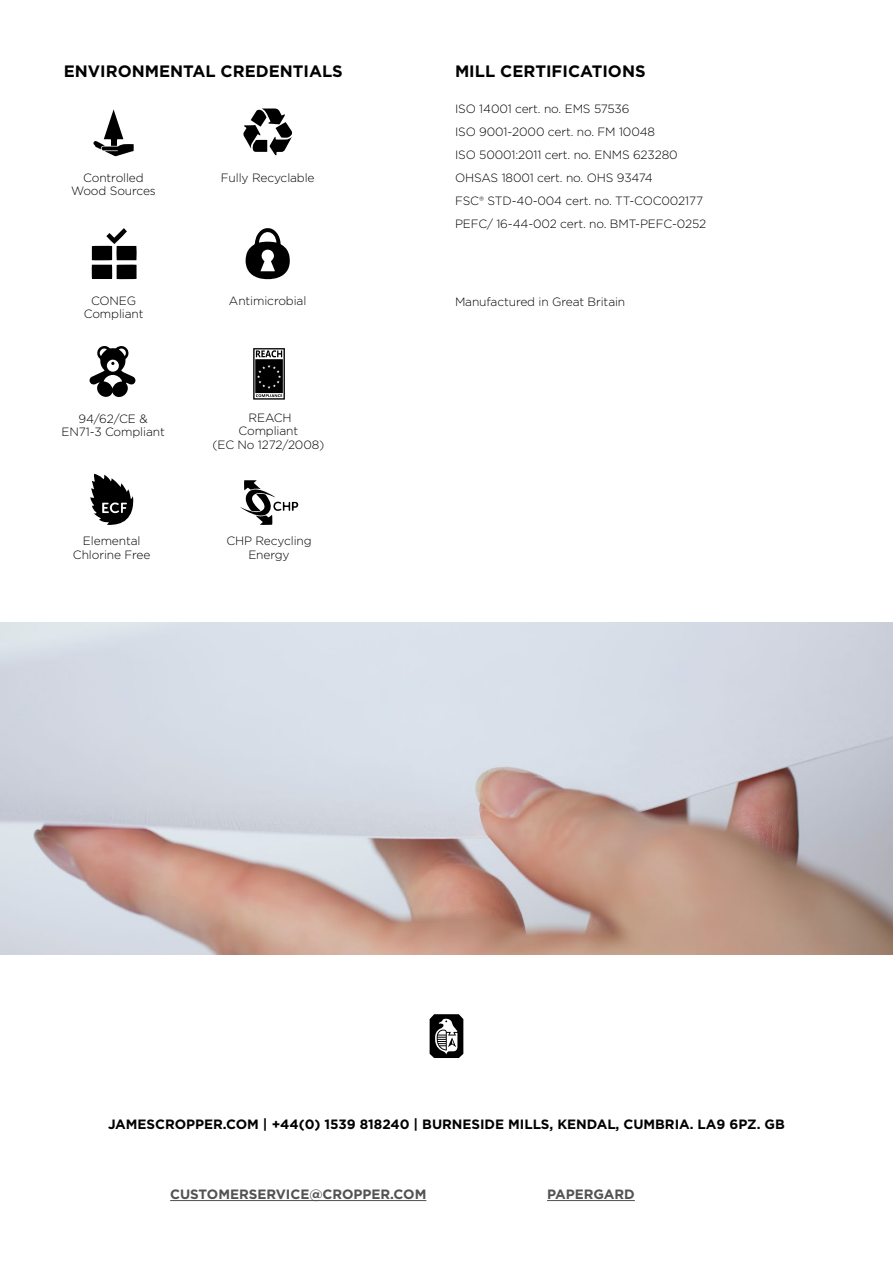
<style>
.page{position:relative;width:893px;height:1263px;background:#fff}
.page>*{position:absolute;margin:0;border:0;box-sizing:border-box;transform-origin:0 0}
.t1{font:700 16.5px "Gotham";color:#000}
.t2{font:700 13.5px "Gotham";letter-spacing:-.005em;color:#000}
.t3{font:700 13.5px "Gotham";letter-spacing:-.005em;color:#535252}
.t4{font:300 12px/13.5px "Gotham";letter-spacing:-.01em;color:#000;text-align:center}
</style>
<div class="page">
<hr style="left:170px;top:1200px;width:256px;height:1px;background:#535252">
<svg style="left:430px;top:1014px;width:33px;height:44px"></svg>
<hr style="left:547px;top:1200px;width:88px;height:1px;background:#535252">
<svg style="left:90px;top:474px;width:44px;height:51px"></svg>
<svg style="left:246px;top:228px;width:44px;height:51px"></svg>
<svg style="left:92px;top:228px;width:45px;height:51px"></svg>
<svg style="left:93px;top:109px;width:41px;height:47px"></svg>
<svg style="left:240px;top:480px;width:58px;height:45px"></svg>
<svg style="left:243px;top:108px;width:49px;height:47px"></svg>
<svg style="left:89px;top:346px;width:47px;height:51px"></svg>
<svg style="left:253px;top:348px;width:32px;height:52px;background:#404040"></svg>
<img style="left:0;top:622px;width:893px;height:332px">
<h1 class="t1" style="left:64px;top:60px;width:281px">ENVIRONMENTAL CREDENTIALS</h1>
<h1 class="t1" style="left:455px;top:60px;width:192px">MILL CERTIFICATIONS</h1>
<p class="t4" style="left:71px;top:170px;width:86px">Controlled<br>Wood Sources</p>
<p class="t4" style="left:221px;top:170px;width:95px">Fully Recyclable</p>
<p class="t4" style="left:455px;top:97px;width:253px;line-height:23px;text-align:left">ISO 14001 cert. no. EMS 57536<br>ISO 9001-2000 cert. no. FM 10048<br>ISO 50001:2011 cert. no. ENMS 623280<br>OHSAS 18001 cert. no. OHS 93474<br>FSC® STD-40-004 cert. no. TT-COC002177<br>PEFC/ 16-44-002 cert. no. BMT-PEFC-0252</p>
<p class="t4" style="left:84px;top:294px;width:61px">CONEG<br>Compliant</p>
<p class="t4" style="left:229px;top:293px;width:79px">Antimicrobial</p>
<p class="t4" style="left:455px;top:295px;width:172px">Manufactured in Great Britain</p>
<p class="t4" style="left:61px;top:411px;width:105px">94/62/CE &amp;<br>EN71-3 Compliant</p>
<p class="t4" style="left:212px;top:410px;width:113px">REACH<br>Compliant<br>(EC No 1272/2008)</p>
<p class="t4" style="left:73px;top:534px;width:79px">Elemental<br>Chlorine Free</p>
<p class="t4" style="left:226px;top:534px;width:87px">CHP Recycling<br>Energy</p>
<p class="t2" style="left:108px;top:1115px;width:678px">JAMESCROPPER.COM | +44(0) 1539 818240 | BURNESIDE MILLS, KENDAL, CUMBRIA. LA9 6PZ. GB</p>
<p class="t3" style="left:170px;top:1185px;width:258px">CUSTOMERSERVICE@CROPPER.COM</p>
<p class="t3" style="left:547px;top:1185px;width:89px">PAPERGARD</p>
</div>
